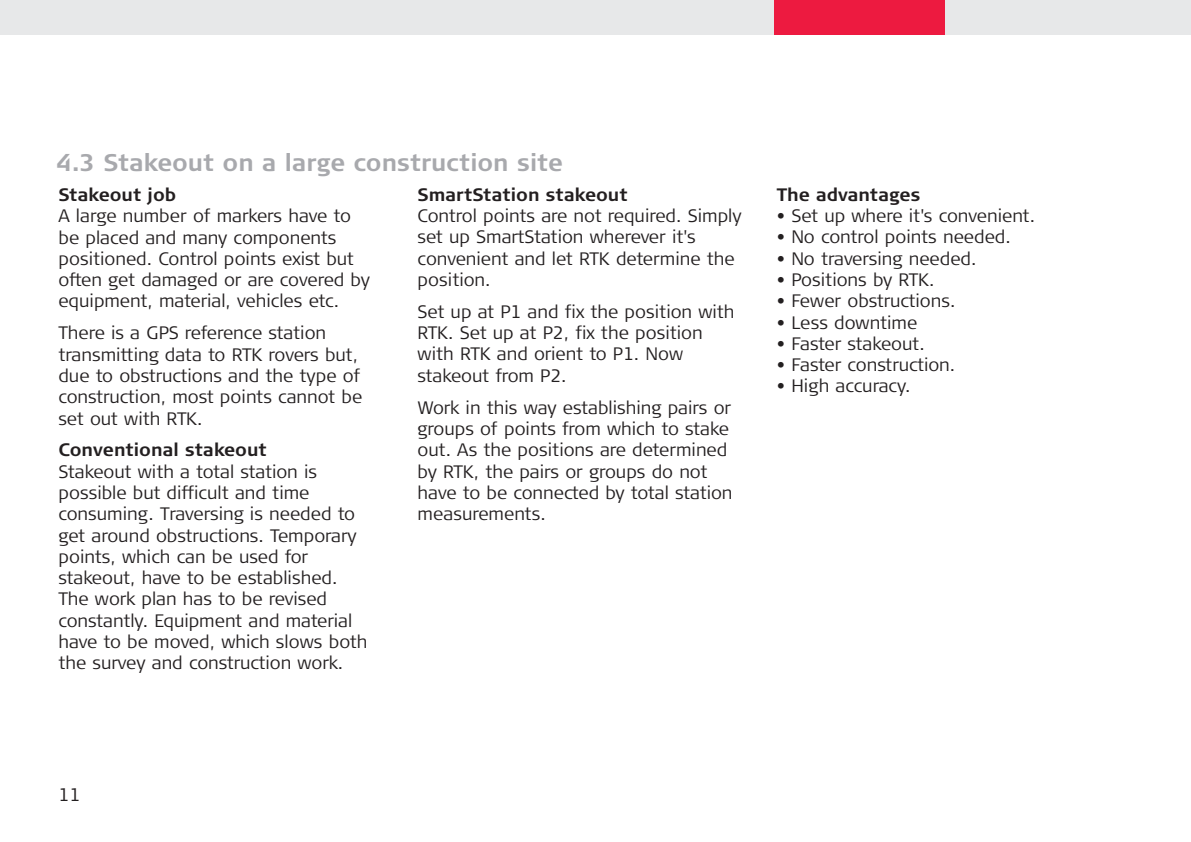
<style>
.page{position:relative;width:1191px;height:842px;background:#fff}
.page>*{position:absolute;margin:0;border:0;box-sizing:border-box;transform-origin:0 0}
.t1{font:700 24px "Signa Column";color:#a8a9ad}
.t2{font:300 18px/21.2px "Signa Column";color:#231f20}
.t3{font:700 18px "Signa Column";color:#231f20}
</style>
<div class="page">
<div style="left:0;top:1px;width:1190px;height:34px;background:#e7e8e9"></div>
<div style="left:775px;top:1px;width:170px;height:34px;background:#ed1a40"></div>
<h1 class="t1" style="left:56px;top:153px;width:508px">4.3 Stakeout on a large construction site</h1>
<p class="t3" style="left:58px;top:188px;width:119px">Stakeout job</p>
<p class="t2" style="left:58px;top:207px;width:313px">A large number of markers have to be placed and many components positioned. Control points exist but often get damaged or are covered by equipment, material, vehicles etc.</p>
<p class="t2" style="left:58px;top:324px;width:305px">There is a GPS reference station transmitting data to RTK rovers but, due to obstructions and the type of construction, most points cannot be set out with RTK.</p>
<p class="t3" style="left:58px;top:443px;width:210px">Conventional stakeout</p>
<p class="t2" style="left:58px;top:462px;width:310px">Stakeout with a total station is possible but difficult and time consuming. Traversing is needed to get around obstructions. Temporary points, which can be used for stakeout, have to be established.<br>The work plan has to be revised constantly. Equipment and material have to be moved, which slows both the survey and construction work.</p>
<p class="t3" style="left:417px;top:187px;width:211px">SmartStation stakeout</p>
<p class="t2" style="left:417px;top:207px;width:325px">Control points are not required. Simply set up SmartStation wherever it's convenient and let RTK determine the position.</p>
<p class="t2" style="left:417px;top:302px;width:318px">Set up at P1 and fix the position with<br>RTK. Set up at P2, fix the position with RTK and orient to P1. Now stakeout from P2.</p>
<p class="t2" style="left:417px;top:398px;width:316px">Work in this way establishing pairs or groups of points from which to stake out. As the positions are determined by RTK, the pairs or groups do not have to be connected by total station measurements.</p>
<p class="t3" style="left:777px;top:187px;width:145px">The advantages</p>
<p class="t2" style="left:777px;top:207px;width:260px">• Set up where it's convenient.</p>
<p class="t2" style="left:777px;top:228px;width:235px">• No control points needed.</p>
<p class="t2" style="left:777px;top:249px;width:201px">• No traversing needed.</p>
<p class="t2" style="left:777px;top:270px;width:159px">• Positions by RTK.</p>
<p class="t2" style="left:777px;top:292px;width:180px">• Fewer obstructions.</p>
<p class="t2" style="left:777px;top:313px;width:142px">• Less downtime</p>
<p class="t2" style="left:777px;top:334px;width:149px">• Faster stakeout.</p>
<p class="t2" style="left:777px;top:356px;width:180px">• Faster construction.</p>
<p class="t2" style="left:777px;top:377px;width:135px">• High accuracy.</p>
<p class="t2" style="left:58px;top:785px;width:23px">11</p>
</div>
